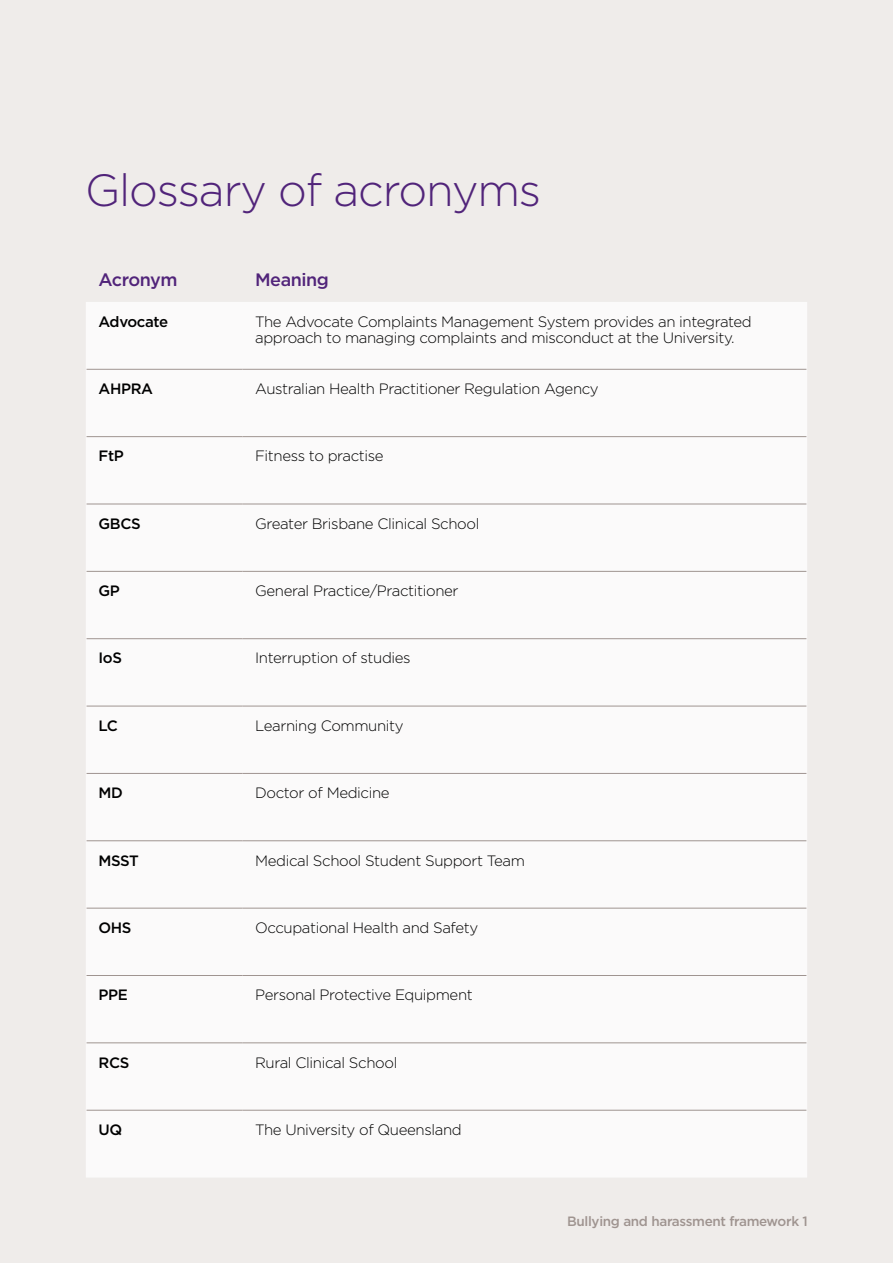
<style>
.page{position:relative;width:893px;height:1263px;background:#efecea}
.page>*{position:absolute;margin:0;border:0;box-sizing:border-box;transform-origin:0 0}
.t1{font:300 45px "Gotham";letter-spacing:-.025em;color:#51247a}
.t2{font:500 18px "Gotham";letter-spacing:-.025em;color:#51247a}
.t3{font:300 15px/16.5px "Gotham";letter-spacing:-.025em;color:#000}
.t4{font:500 15px "Gotham";letter-spacing:-.025em;color:#000}
.t5{font:500 13.5px "Gotham";letter-spacing:-.025em;color:#9f9490}
</style>
<div class="page">
<div style="left:86px;top:302px;width:721px;height:875px;background:#fbfafa"></div>
<hr style="left:87px;top:369px;width:155px;height:1px;background:#9f9490">
<hr style="left:242px;top:369px;width:564px;height:1px;background:#9f9490">
<hr style="left:87px;top:436px;width:155px;height:1px;background:#9f9490">
<hr style="left:242px;top:436px;width:564px;height:1px;background:#9f9490">
<hr style="left:87px;top:504px;width:155px;height:1px;background:#9f9490">
<hr style="left:242px;top:504px;width:564px;height:1px;background:#9f9490">
<hr style="left:87px;top:571px;width:155px;height:1px;background:#9f9490">
<hr style="left:242px;top:571px;width:564px;height:1px;background:#9f9490">
<hr style="left:87px;top:638px;width:155px;height:1px;background:#9f9490">
<hr style="left:242px;top:638px;width:564px;height:1px;background:#9f9490">
<hr style="left:87px;top:706px;width:155px;height:1px;background:#9f9490">
<hr style="left:242px;top:706px;width:564px;height:1px;background:#9f9490">
<hr style="left:87px;top:773px;width:155px;height:1px;background:#9f9490">
<hr style="left:242px;top:773px;width:564px;height:1px;background:#9f9490">
<hr style="left:87px;top:840px;width:155px;height:1px;background:#9f9490">
<hr style="left:242px;top:840px;width:564px;height:1px;background:#9f9490">
<hr style="left:87px;top:908px;width:155px;height:1px;background:#9f9490">
<hr style="left:242px;top:908px;width:564px;height:1px;background:#9f9490">
<hr style="left:87px;top:975px;width:155px;height:1px;background:#9f9490">
<hr style="left:242px;top:975px;width:564px;height:1px;background:#9f9490">
<hr style="left:87px;top:1042px;width:155px;height:1px;background:#9f9490">
<hr style="left:242px;top:1042px;width:564px;height:1px;background:#9f9490">
<hr style="left:87px;top:1110px;width:155px;height:1px;background:#9f9490">
<hr style="left:242px;top:1110px;width:564px;height:1px;background:#9f9490">
<h1 class="t1" style="left:85px;top:162px;width:458px">Glossary of acronyms</h1>
<p class="t2" style="left:99px;top:268px;width:80px">Acronym</p>
<p class="t2" style="left:255px;top:268px;width:75px">Meaning</p>
<p class="t4" style="left:99px;top:312px;width:71px">Advocate</p>
<p class="t3" style="left:255px;top:313px;width:498px">The Advocate Complaints Management System provides an integrated approach to managing complaints and misconduct at the University.</p>
<p class="t4" style="left:99px;top:379px;width:56px">AHPRA</p>
<p class="t3" style="left:255px;top:380px;width:345px">Australian Health Practitioner Regulation Agency</p>
<p class="t4" style="left:99px;top:446px;width:27px">FtP</p>
<p class="t3" style="left:255px;top:447px;width:130px">Fitness to practise</p>
<p class="t4" style="left:99px;top:514px;width:44px">GBCS</p>
<p class="t3" style="left:255px;top:515px;width:226px">Greater Brisbane Clinical School</p>
<p class="t4" style="left:99px;top:581px;width:23px">GP</p>
<p class="t3" style="left:255px;top:582px;width:205px">General Practice/Practitioner</p>
<p class="t4" style="left:99px;top:648px;width:25px">IoS</p>
<p class="t3" style="left:255px;top:649px;width:157px">Interruption of studies</p>
<p class="t4" style="left:99px;top:716px;width:21px">LC</p>
<p class="t3" style="left:255px;top:717px;width:150px">Learning Community</p>
<p class="t4" style="left:99px;top:783px;width:26px">MD</p>
<p class="t3" style="left:255px;top:784px;width:136px">Doctor of Medicine</p>
<p class="t4" style="left:99px;top:850px;width:42px">MSST</p>
<p class="t3" style="left:255px;top:851px;width:271px">Medical School Student Support Team</p>
<p class="t4" style="left:99px;top:918px;width:34px">OHS</p>
<p class="t3" style="left:255px;top:919px;width:225px">Occupational Health and Safety</p>
<p class="t4" style="left:99px;top:985px;width:31px">PPE</p>
<p class="t3" style="left:255px;top:986px;width:219px">Personal Protective Equipment</p>
<p class="t4" style="left:99px;top:1052px;width:32px">RCS</p>
<p class="t3" style="left:255px;top:1054px;width:144px">Rural Clinical School</p>
<p class="t4" style="left:99px;top:1120px;width:25px">UQ</p>
<p class="t3" style="left:255px;top:1121px;width:208px">The University of Queensland</p>
<p class="t5" style="left:567px;top:1212px;width:242px">Bullying and harassment framework 1</p>
</div>
